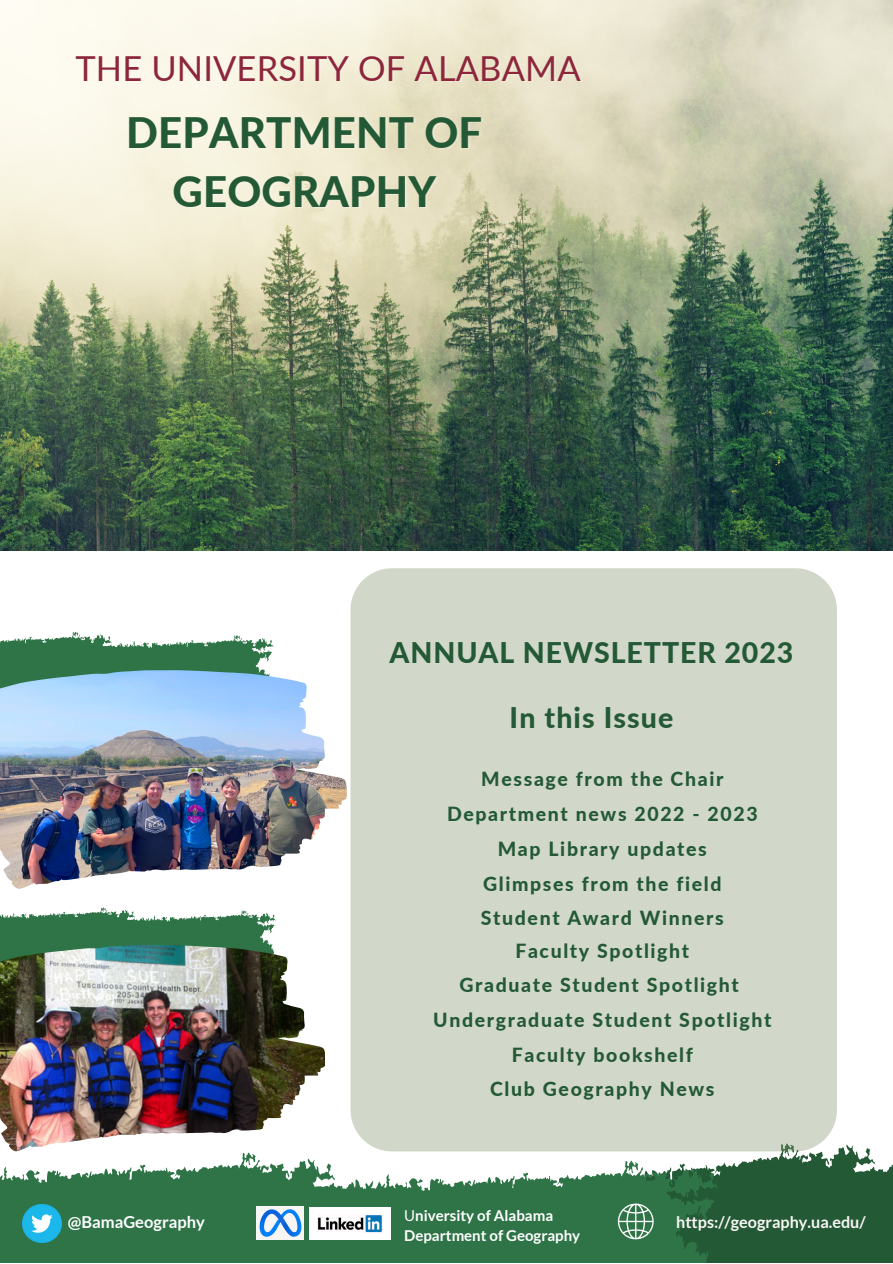
<style>
.page{position:relative;width:893px;height:1264px;background:#fff}
.page>*{position:absolute;margin:0;border:0;box-sizing:border-box;transform-origin:0 0}
.t1{font:800 42px/58.5px "Lato";letter-spacing:.005em;color:#245936;text-align:center}
.t2{font:34.5px "Lato";letter-spacing:.005em;color:#8d263a}
.t3{font:800 28.5px "Lato";letter-spacing:.03em;color:#245936}
.t4{font:800 19.5px "Lato";letter-spacing:.085em;color:#245936}
.t5{font:700 16.5px "Lato";color:#fff}
.t6{font:700 16.2px "Lato";color:#f8f7f4}
.t7{font:700 15px "Lato";color:#fff}
.s1{font-weight:400}
</style>
<div class="page">
<img style="left:0;top:0;width:892px;height:550px">
<svg style="left:0;top:907px;width:276px;height:37px"></svg>
<svg style="left:0;top:631px;width:274px;height:39px"></svg>
<img style="left:0;top:670px;width:346px;height:218px">
<img style="left:0;top:944px;width:325px;height:206px">
<svg style="left:236px;top:1105px;width:656px;height:157px;fill:#245936"></svg>
<svg style="left:0;top:1152px;width:724px;height:110px;fill:#2f7447"></svg>
<img style="left:23px;top:1204px;width:38px;height:38px">
<img style="left:256px;top:1206px;width:48px;height:33px">
<img style="left:310px;top:1207px;width:81px;height:32px">
<svg style="left:617px;top:1202px;width:37px;height:37px"></svg>
<div style="left:350px;top:568px;width:486px;height:583px;background:#d1d8c9"></div>
<p class="t2" style="left:75px;top:47px;width:507px">THE UNIVERSITY OF ALABAMA</p>
<p class="t1" style="left:126px;top:103px;width:357px">DEPARTMENT OF<br>GEOGRAPHY</p>
<p class="t3" style="left:389px;top:634px;width:405px">ANNUAL NEWSLETTER 2023</p>
<p class="t3" style="left:509px;top:700px;width:165px">In this Issue</p>
<p class="t5" style="left:68px;top:1211px;width:138px">@BamaGeography</p>
<p class="t4" style="left:481px;top:766px;width:243px">Message from the Chair</p>
<p class="t4" style="left:447px;top:801px;width:312px">Department news 2022 - 2023</p>
<p class="t4" style="left:497px;top:836px;width:211px">Map Library updates</p>
<p class="t4" style="left:483px;top:871px;width:240px">Glimpses from the field</p>
<p class="t4" style="left:481px;top:906px;width:244px">Student Award Winners</p>
<p class="t4" style="left:515px;top:938px;width:175px">Faculty Spotlight</p>
<p class="t4" style="left:459px;top:972px;width:281px">Graduate Student Spotlight</p>
<p class="t4" style="left:433px;top:1007px;width:340px">Undergraduate Student Spotlight</p>
<p class="t4" style="left:511px;top:1042px;width:182px">Faculty bookshelf</p>
<p class="t4" style="left:490px;top:1077px;width:226px">Club Geography News</p>
<p class="t7" style="left:404px;top:1205px;width:150px"><span class="s1">U</span>niversity of Alabama</p>
<p class="t7" style="left:404px;top:1225px;width:177px">Department of Geography</p>
<p class="t6" style="left:676px;top:1211px;width:191px">https://geography.ua.edu/</p>
</div>
